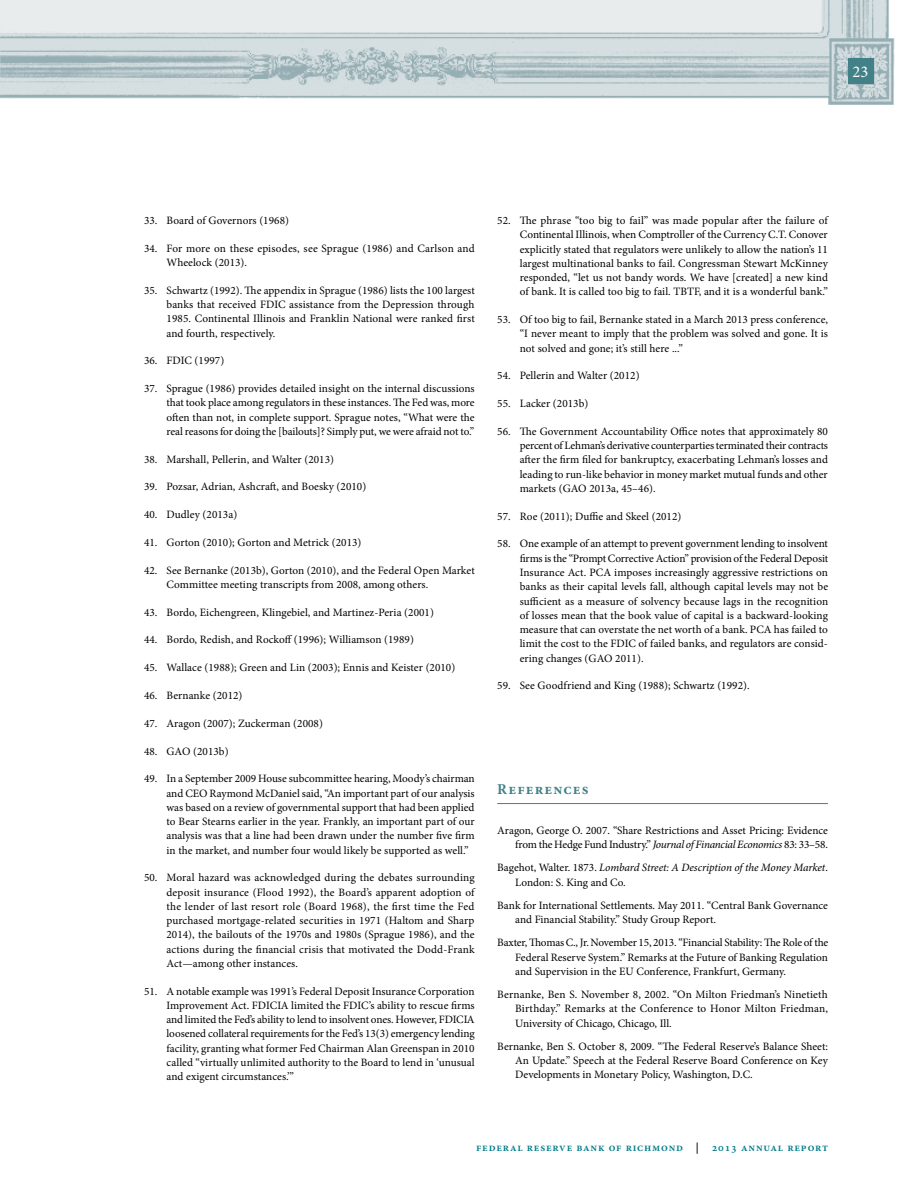
<style>
.page{position:relative;width:918px;height:1188px;background:#fff}
.page>*{position:absolute;margin:0;border:0;box-sizing:border-box;transform-origin:0 0}
.t1{font:16.5px "Minion Pro";color:#fff}
.t2{font:700 15px "Minion Pro";letter-spacing:.075em;color:#438188}
.t3{font:11.25px/14.2px "Minion Pro";letter-spacing:.005em;color:#000;text-align:justify}
.t4{font:italic 11.25px/14.2px "Minion Pro";letter-spacing:-.01em;color:#000}
.t5{font:600 11.25px "Minion Pro";letter-spacing:.07em;color:#007c89}
.s1{font-style:italic}
.s2{font-style:normal}
.s3{color:#000}
</style>
<div class="page">
<hr style="left:497px;top:803px;width:331px;height:1px;background:#438188">
<img style="left:0;top:0;width:895px;height:105px">
<div style="left:848px;top:58px;width:25px;height:26px;background:#438188"></div>
<div style="left:0;top:0;width:822px;height:33px;background:#e8eced"></div>
<h1 class="t1" style="left:853px;top:61px;width:17px">23</h1>
<p class="t3" style="left:144px;top:214px;width:147px">33. Board of Governors (1968)</p>
<p class="t3" style="left:166px;top:241px;width:310px;text-indent:-22px">34. For more on these episodes, see Sprague (1986) and Carlson and<br>Wheelock (2013).</p>
<p class="t3" style="left:166px;top:283px;width:310px;text-indent:-22px">35. Schwartz (1992). The appendix in Sprague (1986) lists the 100 largest banks that received FDIC assistance from the Depression through 1985. Continental Illinois and Franklin National were ranked first and fourth, respectively.</p>
<p class="t3" style="left:144px;top:354px;width:82px">36. FDIC (1997)</p>
<p class="t3" style="left:166px;top:382px;width:310px;text-indent:-22px">37. Sprague (1986) provides detailed insight on the internal discussions that took place among regulators in these instances. The Fed was, more often than not, in complete support. Sprague notes, “What were the real reasons for doing the [bailouts]? Simply put, we were afraid not to.”</p>
<p class="t3" style="left:144px;top:452px;width:192px">38. Marshall, Pellerin, and Walter (2013)</p>
<p class="t3" style="left:144px;top:480px;width:224px">39. Pozsar, Adrian, Ashcraft, and Boesky (2010)</p>
<p class="t3" style="left:144px;top:508px;width:95px">40. Dudley (2013a)</p>
<p class="t3" style="left:144px;top:535px;width:219px">41. Gorton (2010); Gorton and Metrick (2013)</p>
<p class="t3" style="left:166px;top:563px;width:310px;text-indent:-22px">42. See Bernanke (2013b), Gorton (2010), and the Federal Open Market<br>Committee meeting transcripts from 2008, among others.</p>
<p class="t3" style="left:144px;top:605px;width:291px">43. Bordo, Eichengreen, Klingebiel, and Martinez-Peria (2001)</p>
<p class="t3" style="left:144px;top:633px;width:271px">44. Bordo, Redish, and Rockoff (1996); Williamson (1989)</p>
<p class="t3" style="left:144px;top:661px;width:313px">45. Wallace (1988); Green and Lin (2003); Ennis and Keister (2010)</p>
<p class="t3" style="left:144px;top:688px;width:100px">46. Bernanke (2012)</p>
<p class="t3" style="left:144px;top:716px;width:180px">47. Aragon (2007); Zuckerman (2008)</p>
<p class="t3" style="left:144px;top:744px;width:86px">48. GAO (2013b)</p>
<p class="t3" style="left:166px;top:772px;width:310px;text-indent:-22px">49. In a September 2009 House subcommittee hearing, Moody’s chairman and CEO Raymond McDaniel said, “An important part of our analysis was based on a review of governmental support that had been applied to Bear Stearns earlier in the year. Frankly, an important part of our analysis was that a line had been drawn under the number five firm in the market, and number four would likely be supported as well.”</p>
<p class="t3" style="left:166px;top:871px;width:311px;text-indent:-22px">50. Moral hazard was acknowledged during the debates surrounding deposit insurance (Flood 1992), the Board’s apparent adoption of the lender of last resort role (Board 1968), the first time the Fed purchased mortgage-related securities in 1971 (Haltom and Sharp 2014), the bailouts of the 1970s and 1980s (Sprague 1986), and the actions during the financial crisis that motivated the Dodd-Frank Act—among other instances.</p>
<p class="t3" style="left:166px;top:984px;width:310px;text-indent:-22px">51. A notable example was 1991’s Federal Deposit Insurance Corporation Improvement Act. FDICIA limited the FDIC’s ability to rescue firms and limited the Fed’s ability to lend to insolvent ones. However, FDICIA loosened collateral requirements for the Fed’s 13(3) emergency lending facility, granting what former Fed Chairman Alan Greenspan in 2010 called “virtually unlimited authority to the Board to lend in ‘unusual and exigent circumstances.’”</p>
<p class="t3" style="left:520px;top:214px;width:311px;text-indent:-22px">52. The phrase “too big to fail” was made popular after the failure of Continental Illinois, when Comptroller of the Currency C.T. Conover explicitly stated that regulators were unlikely to allow the nation’s 11 largest multinational banks to fail. Congressman Stewart McKinney responded, “let us not bandy words. We have [created] a new kind of bank. It is called too big to fail. TBTF, and it is a wonderful bank.”</p>
<p class="t3" style="left:520px;top:313px;width:310px;text-indent:-22px">53. Of too big to fail, Bernanke stated in a March 2013 press conference, “I never meant to imply that the problem was solved and gone. It is not solved and gone; it’s still here ...”</p>
<p class="t3" style="left:497px;top:369px;width:144px">54. Pellerin and Walter (2012)</p>
<p class="t3" style="left:497px;top:397px;width:93px">55. Lacker (2013b)</p>
<p class="t3" style="left:520px;top:424px;width:310px;text-indent:-22px">56. The Government Accountability Office notes that approximately 80 percent of Lehman’s derivative counterparties terminated their contracts after the firm filed for bankruptcy, exacerbating Lehman’s losses and leading to run-like behavior in money market mutual funds and other markets (GAO 2013a, 45–46).</p>
<p class="t3" style="left:497px;top:509px;width:186px">57. Roe (2011); Duffie and Skeel (2012)</p>
<p class="t3" style="left:520px;top:537px;width:310px;text-indent:-22px">58. One example of an attempt to prevent government lending to insolvent firms is the “Prompt Corrective Action” provision of the Federal Deposit Insurance Act. PCA imposes increasingly aggressive restrictions on banks as their capital levels fall, although capital levels may not be sufficient as a measure of solvency because lags in the recognition of losses mean that the book value of capital is a backward-looking measure that can overstate the net worth of a bank. PCA has failed to limit the cost to the FDIC of failed banks, and regulators are consid&shy;ering changes (GAO 2011).</p>
<p class="t3" style="left:497px;top:679px;width:254px">59. See Goodfriend and King (1988); Schwartz (1992).</p>
<h2 class="t2" style="left:497px;top:780px;width:93px">References</h2>
<p class="t3" style="left:497px;top:823px;width:332px;text-align:right">Aragon, George O. 2007. “Share Restrictions and Asset Pricing: Evidence from the Hedge Fund Industry.” <span class="s1">Journal of Financial Economics</span> 83: 33–58.</p>
<p class="t4" style="left:515px;top:861px;width:314px;text-indent:-18px"><span class="s2">Bagehot, Walter. 1873.</span> Lombard Street: A Description of the Money Market<span class="s2">.<br>London: S. King and Co.</span></p>
<p class="t3" style="left:515px;top:898px;width:314px;text-indent:-18px">Bank for International Settlements. May 2011. “Central Bank Governance and Financial Stability.” Study Group Report.</p>
<p class="t3" style="left:515px;top:936px;width:315px;text-indent:-18px">Baxter, Thomas C., Jr. November 15, 2013. “Financial Stability: The Role of the Federal Reserve System.” Remarks at the Future of Banking Regulation and Supervision in the EU Conference, Frankfurt, Germany.</p>
<p class="t3" style="left:515px;top:988px;width:314px;text-indent:-18px">Bernanke, Ben S. November 8, 2002. “On Milton Friedman’s Ninetieth Birthday.” Remarks at the Conference to Honor Milton Friedman, University of Chicago, Chicago, Ill.</p>
<p class="t3" style="left:515px;top:1039px;width:314px;text-indent:-18px">Bernanke, Ben S. October 8, 2009. “The Federal Reserve’s Balance Sheet:<br>An Update.” Speech at the Federal Reserve Board Conference on Key Developments in Monetary Policy, Washington, D.C.</p>
<p class="t5" style="left:476px;top:1141px;width:353px">federal reserve bank of richmond <span class="s3">|</span> 2013 annual report</p>
</div>
